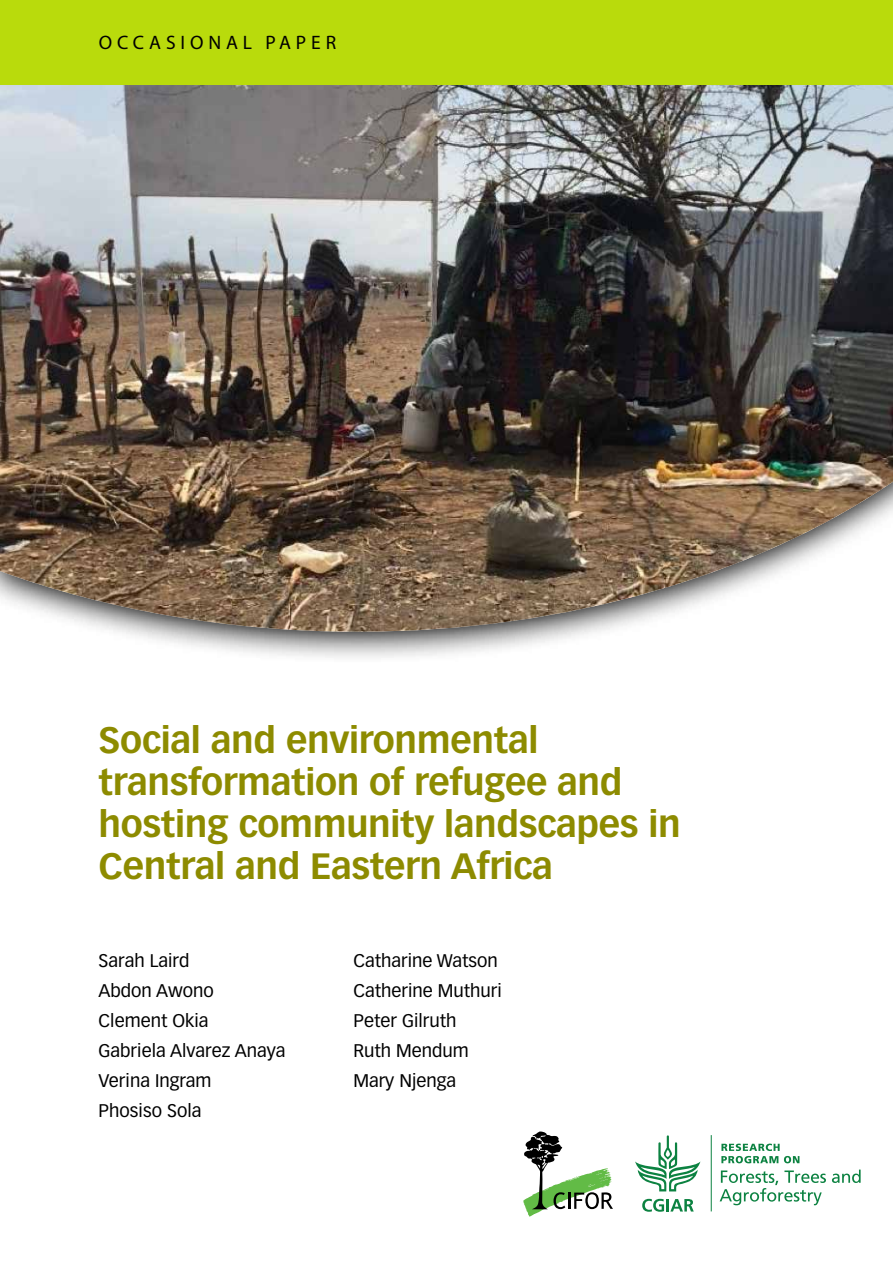
<style>
.page{position:relative;width:893px;height:1263px;background:#fff}
.page>*{position:absolute;margin:0;border:0;box-sizing:border-box;transform-origin:0 0}
.t1{font:700 36px/42px "Vectora LT Std";letter-spacing:-.01em;color:#8d8b00}
.t2{font:19.5px "Myriad Pro";letter-spacing:.25em;color:#000}
.t3{font:18px/30px "Vectora LT Std";color:#000}
</style>
<div class="page">
<svg style="left:122px;top:632px;width:470px;height:26px"></svg>
<img style="left:0;top:85px;width:893px;height:547px">
<div style="left:0;top:0;width:893px;height:85px;background:#b9db0c"></div>
<svg style="left:523px;top:1131px;width:90px;height:85px"></svg>
<svg style="left:635px;top:1135px;width:65px;height:56px"></svg>
<svg style="left:642px;top:1199px;width:52px;height:13px"></svg>
<svg style="left:721px;top:1143px;width:78px;height:20px"></svg>
<svg style="left:832px;top:1169px;width:29px;height:14px"></svg>
<svg style="left:720px;top:1170px;width:106px;height:35px"></svg>
<hr style="left:711px;top:1135px;width:1px;height:76px;background:#0c8241">
<p class="t2" style="left:99px;top:30px;width:239px">OCCASIONAL PAPER</p>
<h1 class="t1" style="left:99px;top:719px;width:584px">Social and environmental transformation of refugee and hosting community landscapes in<br>Central and Eastern Africa</h1>
<p class="t3" style="left:99px;top:945px;width:188px">Sarah Laird<br>Abdon Awono<br>Clement Okia<br>Gabriela Alvarez Anaya<br>Verina Ingram<br>Phosiso Sola</p>
<p class="t3" style="left:353px;top:945px;width:150px">Catharine Watson<br>Catherine Muthuri<br>Peter Gilruth<br>Ruth Mendum<br>Mary Njenga</p>
</div>
